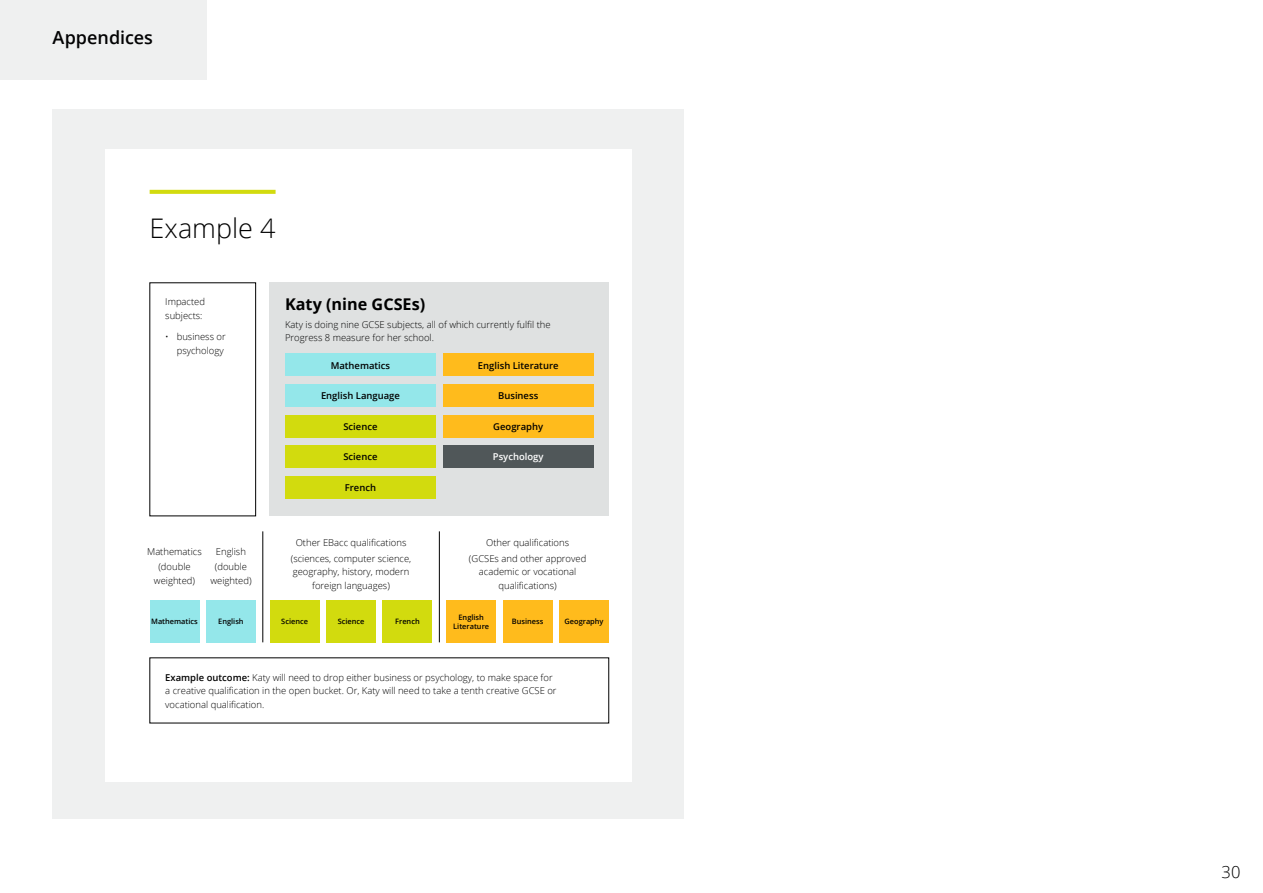
<style>
.page{position:relative;width:1263px;height:893px;background:#fff}
.page>*{position:absolute;margin:0;border:0;box-sizing:border-box;transform-origin:0 0}
.t1{font:300 27px "Open Sans";color:#000}
.section_headers{font:600 18px "Open Sans";color:#020203}
.body_text{font:300 16.5px "Open Sans";color:#000}
.t2{font:700 16.2px "Open Sans";color:#000}
.t3{font:300 9.45px/13.5px "Open Sans";color:#000;text-align:center}
.t4{font:600 9.45px "Open Sans";color:#000}
.t5{font:600 9.45px "Open Sans";color:#fff}
.t6{font:600 7.35px/8.9px "Open Sans";color:#000;text-align:center}
.s1{font-weight:600}
</style>
<div class="page">
<div style="left:0;top:0;width:206px;height:80px;background:#eff0f0"></div>
<div style="left:53px;top:110px;width:631px;height:709px;background:#eff0f0"></div>
<div style="left:105px;top:149px;width:526px;height:632px;background:#fff"></div>
<div style="left:150px;top:283px;width:106px;height:233px;border:1px solid #000"></div>
<div style="left:150px;top:600px;width:49px;height:42px;background:#94e7ea"></div>
<div style="left:206px;top:600px;width:50px;height:42px;background:#94e7ea"></div>
<hr style="left:263px;top:531px;width:1px;height:111px;background:#000">
<div style="left:270px;top:600px;width:50px;height:42px;background:#d2db0e"></div>
<div style="left:326px;top:600px;width:50px;height:42px;background:#d2db0e"></div>
<div style="left:383px;top:600px;width:49px;height:42px;background:#d2db0e"></div>
<div style="left:503px;top:600px;width:49px;height:42px;background:#ffbb1c"></div>
<div style="left:559px;top:600px;width:50px;height:42px;background:#ffbb1c"></div>
<div style="left:446px;top:600px;width:50px;height:42px;background:#ffbb1c"></div>
<hr style="left:439px;top:531px;width:1px;height:111px;background:#000">
<svg style="left:150px;top:190px;width:126px;height:4px"></svg>
<div style="left:270px;top:283px;width:339px;height:233px;background:#dfe1e1"></div>
<div style="left:285px;top:353px;width:150px;height:23px;background:#94e7ea"></div>
<div style="left:285px;top:384px;width:150px;height:23px;background:#94e7ea"></div>
<div style="left:285px;top:415px;width:150px;height:23px;background:#d2db0e"></div>
<div style="left:285px;top:445px;width:150px;height:23px;background:#d2db0e"></div>
<div style="left:285px;top:476px;width:150px;height:23px;background:#d2db0e"></div>
<div style="left:443px;top:353px;width:150px;height:23px;background:#ffbb1c"></div>
<div style="left:443px;top:384px;width:150px;height:23px;background:#ffbb1c"></div>
<div style="left:443px;top:415px;width:150px;height:23px;background:#ffbb1c"></div>
<div style="left:443px;top:445px;width:150px;height:23px;background:#505759"></div>
<p class="section_headers" style="left:53px;top:25px;width:102px">Appendices</p>
<p class="t1" style="left:150px;top:210px;width:127px">Example 4</p>
<p class="t3" style="left:165px;top:295px;width:41px;text-align:left">Impacted subjects:</p>
<p class="t3" style="left:165px;top:330px;width:62px;text-align:right">• business or psychology</p>
<p class="t3" style="left:147px;top:544px;width:56px;line-height:15.5px">Mathematics (double</p>
<p class="t3" style="left:154px;top:573px;width:43px">weighted)</p>
<p class="t3" style="left:215px;top:544px;width:34px;line-height:15.5px;text-align:left">English (double</p>
<p class="t3" style="left:210px;top:573px;width:43px">weighted)</p>
<p class="t2" style="left:285px;top:293px;width:142px">Katy (nine GCSEs)</p>
<p class="t3" style="left:285px;top:317px;width:267px;text-align:left">Katy is doing nine GCSE subjects, all of which currently fulfil the<br>Progress 8 measure for her school.</p>
<p class="t4" style="left:331px;top:359px;width:61px">Mathematics</p>
<p class="t4" style="left:321px;top:389px;width:80px">English Language</p>
<p class="t4" style="left:343px;top:420px;width:36px">Science</p>
<p class="t4" style="left:343px;top:450px;width:36px">Science</p>
<p class="t4" style="left:345px;top:481px;width:33px">French</p>
<p class="t4" style="left:478px;top:359px;width:82px">English Literature</p>
<p class="t4" style="left:498px;top:389px;width:42px">Business</p>
<p class="t4" style="left:493px;top:420px;width:51px">Geography</p>
<p class="t5" style="left:493px;top:450px;width:52px">Psychology</p>
<p class="t3" style="left:291px;top:535px;width:122px;line-height:15.5px">Other EBacc qualifications (sciences, computer science,</p>
<p class="t3" style="left:293px;top:565px;width:118px">geography, history, modern foreign languages)</p>
<p class="t3" style="left:469px;top:535px;width:119px;line-height:15.5px">Other qualifications<br>(GCSEs and other approved</p>
<p class="t3" style="left:479px;top:565px;width:99px">academic or vocational qualifications)</p>
<p class="t6" style="left:453px;top:612px;width:37px">English<br>Literature</p>
<p class="t6" style="left:151px;top:617px;width:48px">Mathematics</p>
<p class="t6" style="left:218px;top:617px;width:27px">English</p>
<p class="t6" style="left:281px;top:617px;width:28px">Science</p>
<p class="t6" style="left:338px;top:617px;width:28px">Science</p>
<p class="t6" style="left:395px;top:617px;width:26px">French</p>
<p class="t6" style="left:512px;top:617px;width:33px">Business</p>
<p class="t6" style="left:564px;top:617px;width:41px">Geography</p>
<p class="t3" style="left:165px;top:670px;width:393px;text-align:left"><span class="s1">Example outcome:</span> Katy will need to drop either business or psychology, to make space for a creative qualification in the open bucket. Or, Katy will need to take a tenth creative GCSE or vocational qualification.</p>
<p class="body_text" style="left:1221px;top:861px;width:20px">30</p>
</div>
